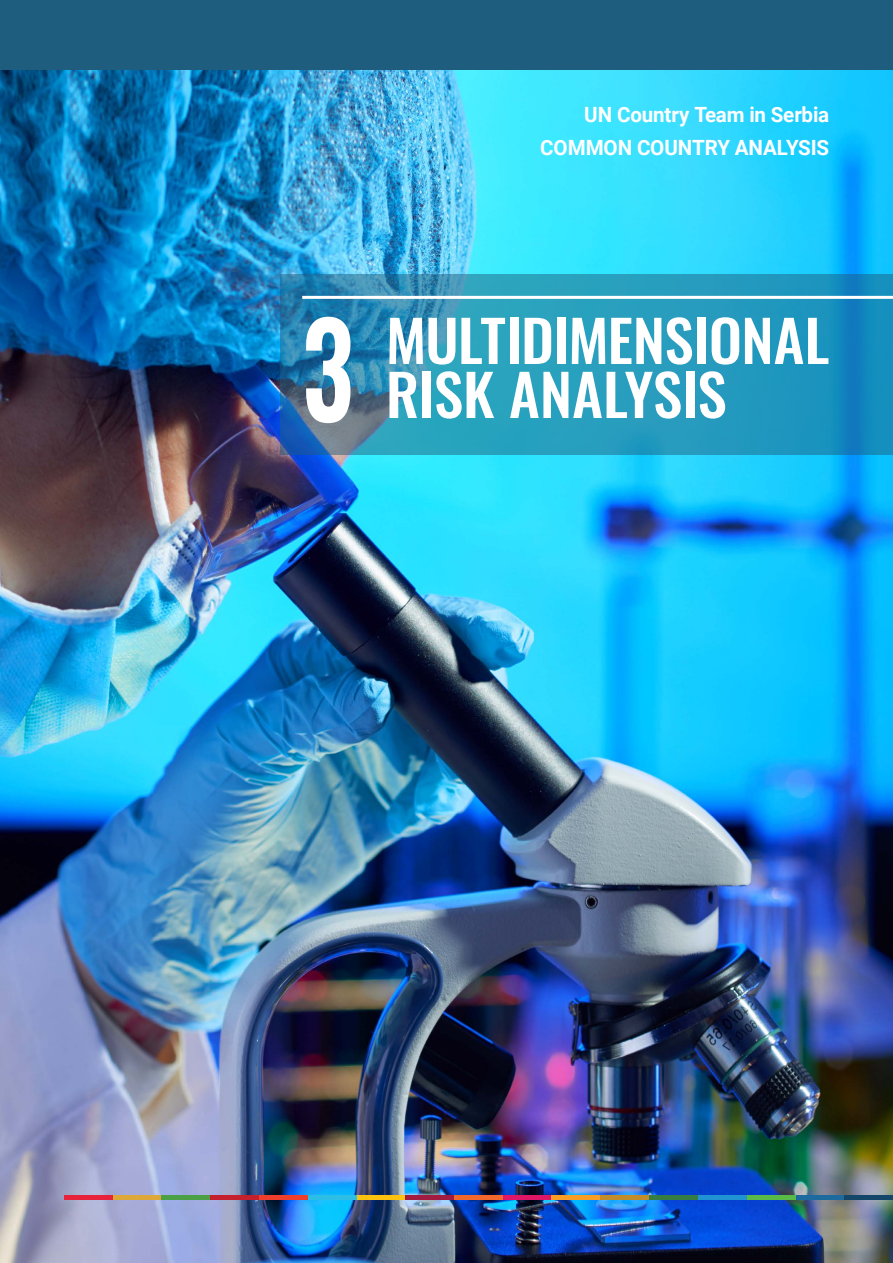
<style>
.page{position:relative;width:893px;height:1263px;background:#fff}
.page>*{position:absolute;margin:0;border:0;box-sizing:border-box;transform-origin:0 0}
.t1{font:600 127.5px "Oswald";color:#fff;scale:.8 1}
.NASLOV{font:500 57px "Oswald";letter-spacing:-.015em;color:#fff;scale:1.04 1}
._1_1_Podnaslov{font:700 21px "Roboto";letter-spacing:-.01em;color:#fff}
</style>
<div class="page">
<div style="left:0;top:0;width:893px;height:70px;background:#1f5d7e"></div>
<img style="left:0;top:70px;width:893px;height:1193px">
<svg style="left:281px;top:275px;width:612px;height:180px;background:#2793b8"></svg>
<hr style="left:302px;top:296px;width:591px;height:3px;background:#fff">
<hr style="left:600px;top:1195px;width:49px;height:4px;background:#c08c2c">
<hr style="left:113px;top:1195px;width:48px;height:4px;background:#dea838">
<hr style="left:405px;top:1195px;width:49px;height:4px;background:#a21c42">
<hr style="left:259px;top:1195px;width:49px;height:4px;background:#ef3e2b">
<hr style="left:795px;top:1195px;width:49px;height:4px;background:#1d6a9e">
<hr style="left:210px;top:1195px;width:49px;height:4px;background:#c4202e">
<hr style="left:503px;top:1195px;width:49px;height:4px;background:#df1666">
<hr style="left:844px;top:1195px;width:49px;height:4px;background:#14466a">
<hr style="left:356px;top:1195px;width:49px;height:4px;background:#fbc310">
<hr style="left:551px;top:1195px;width:49px;height:4px;background:#f89e26">
<hr style="left:649px;top:1195px;width:49px;height:4px;background:#367d45">
<hr style="left:308px;top:1195px;width:49px;height:4px;background:#2dbee5">
<hr style="left:698px;top:1195px;width:49px;height:4px;background:#2094d2">
<hr style="left:746px;top:1195px;width:49px;height:4px;background:#59ba47">
<hr style="left:454px;top:1195px;width:49px;height:4px;background:#f2682c">
<hr style="left:161px;top:1195px;width:49px;height:4px;background:#4b9f45">
<hr style="left:64px;top:1195px;width:49px;height:4px;background:#e6233b">
<p class="_1_1_Podnaslov" style="left:584px;top:100px;width:246px">UN Country Team in Serbia</p>
<p class="_1_1_Podnaslov" style="left:540px;top:132px;width:290px">COMMON COUNTRY ANALYSIS</p>
<p class="t1" style="left:302px;top:256px;width:66px">3</p>
<p class="NASLOV" style="left:386px;top:290px;width:428px">MULTIDIMENSIONAL</p>
<p class="NASLOV" style="left:386px;top:344px;width:329px">RISK ANALYSIS</p>
</div>
